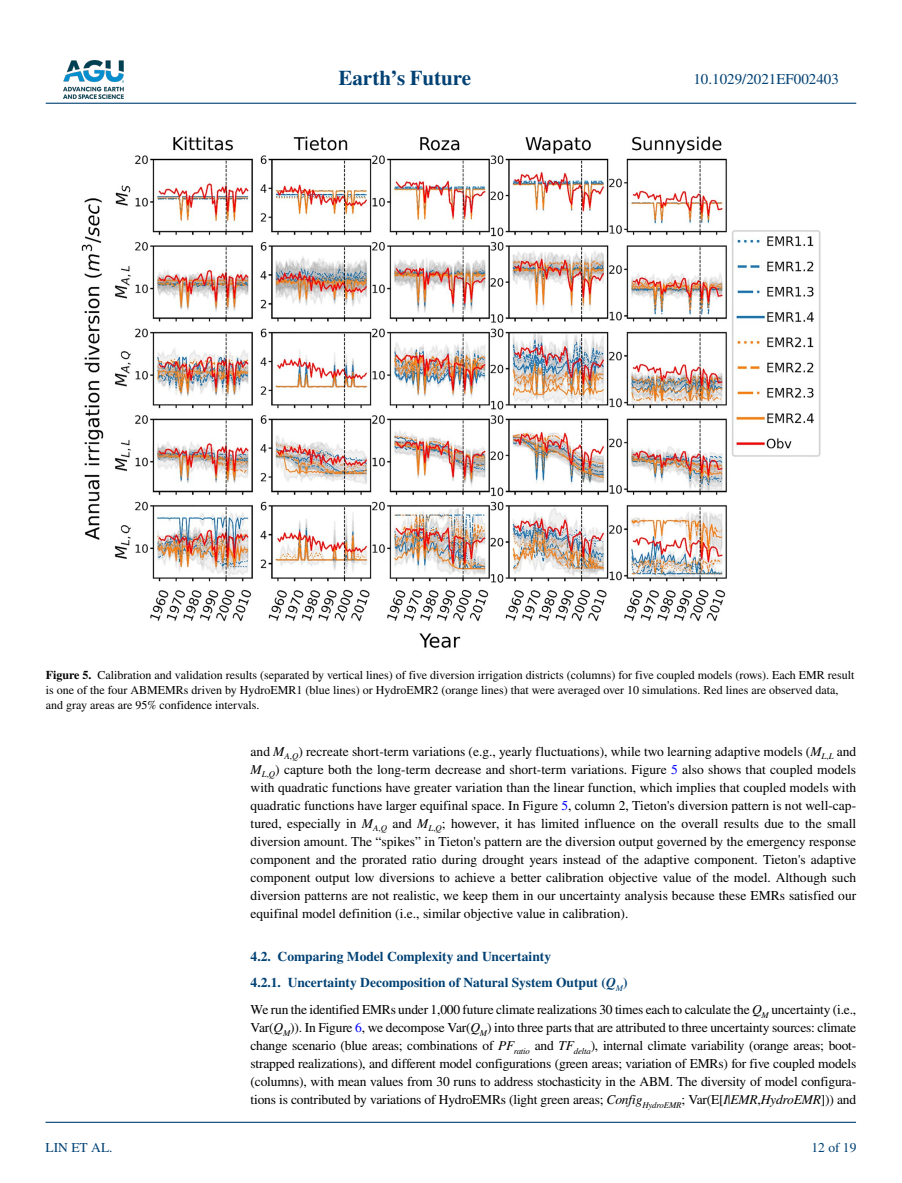
<style>
.page{position:relative;width:902px;height:1183px;background:#fff}
.page>*{position:absolute;margin:0;border:0;box-sizing:border-box;transform-origin:0 0}
.t1{font:700 21px "STIX";color:#004174}
.t2{font:15px "STIX";color:#004174}
.t3{font:13.5px/18px "STIX";letter-spacing:-.01em;color:#000;text-align:justify}
.t4{font:700 13.5px/25.5px "STIX";color:#004174}
.t5{font:13.5px "STIX";color:#004174}
.t6{font:12px/15px "STIX";color:#000}
.s1{font-weight:700}
.s2{font-style:italic}
.s3{color:#00f}
</style>
<div class="page">
<img style="left:63px;top:60px;width:60px;height:39px">
<hr style="left:46px;top:103px;width:810px;height:1px;background:#004174">
<hr style="left:45px;top:1121px;width:810px;height:1px;background:#004174">
<img style="left:81px;top:136px;width:740px;height:513px">
<h1 class="t1" style="left:338px;top:66px;width:134px">Earth’s Future</h1>
<p class="t2" style="left:693px;top:69px;width:147px">10.1029/2021EF002403</p>
<p class="t6" style="left:46px;top:668px;width:810px"><span class="s1">Figure 5.</span> Calibration and validation results (separated by vertical lines) of five diversion irrigation districts (columns) for five coupled models (rows). Each EMR result is one of the four ABMEMRs driven by HydroEMR1 (blue lines) or HydroEMR2 (orange lines) that were averaged over 10 simulations. Red lines are observed data, and gray areas are 95% confidence intervals.</p>
<p class="t5" style="left:45px;top:1138px;width:69px">LIN ET AL.</p>
<p class="t3" style="left:250px;top:742px;width:607px">and <span class="s2">M</span><sub>A</sub><sub>,</sub><sub>Q</sub>) recreate short-term variations (e.g., yearly fluctuations), while two learning adaptive models (<span class="s2">M</span><sub>L</sub><sub>,</sub><sub>L</sub> and <span class="s2">M</span><sub>L</sub><sub>,</sub><sub>Q</sub>) capture both the long-term decrease and short-term variations. Figure <span class="s3">5</span> also shows that coupled models with quadratic functions have greater variation than the linear function, which implies that coupled models with quadratic functions have larger equifinal space. In Figure <span class="s3">5</span>, column 2, Tieton's diversion pattern is not well-cap&shy;tured, especially in <span class="s2">M</span><sub>A</sub><sub>,</sub><sub>Q</sub> and <span class="s2">M</span><sub>L</sub><sub>,</sub><sub>Q</sub>; however, it has limited influence on the overall results due to the small diversion amount. The “spikes” in Tieton's pattern are the diversion output governed by the emergency response component and the prorated ratio during drought years instead of the adaptive component. Tieton's adaptive component output low diversions to achieve a better calibration objective value of the model. Although such diversion patterns are not realistic, we keep them in our uncertainty analysis because these EMRs satisfied our equifinal model definition (i.e., similar objective value in calibration).</p>
<p class="t4" style="left:250px;top:943px;width:378px">4.2. Comparing Model Complexity and Uncertainty<br>4.2.1. Uncertainty Decomposition of Natural System Output (<span class="s2">Q</span><sub>M</sub>)</p>
<p class="t3" style="left:250px;top:1000px;width:607px">We run the identified EMRs under 1,000 future climate realizations 30 times each to calculate the <span class="s2">Q</span><sub>M</sub> uncertainty (i.e., Var(<span class="s2">Q</span><sub>M</sub>)). In Figure <span class="s3">6</span>, we decompose Var(<span class="s2">Q</span><sub>M</sub>) into three parts that are attributed to three uncertainty sources: climate change scenario (blue areas; combinations of <span class="s2">PF</span><sub>ratio</sub> and <span class="s2">TF</span><sub>delta</sub>), internal climate variability (orange areas; boot&shy;strapped realizations), and different model configurations (green areas; variation of EMRs) for five coupled models (columns), with mean values from 30 runs to address stochasticity in the ABM. The diversity of model configura&shy;tions is contributed by variations of HydroEMRs (light green areas; <span class="s2">Config</span><sub>HydroEMR</sub>; Var(E[<span class="s2">I</span>|<span class="s2">EMR</span>,<span class="s2">HydroEMR</span>])) and</p>
<p class="t5" style="left:811px;top:1138px;width:46px">12 of 19</p>
</div>
